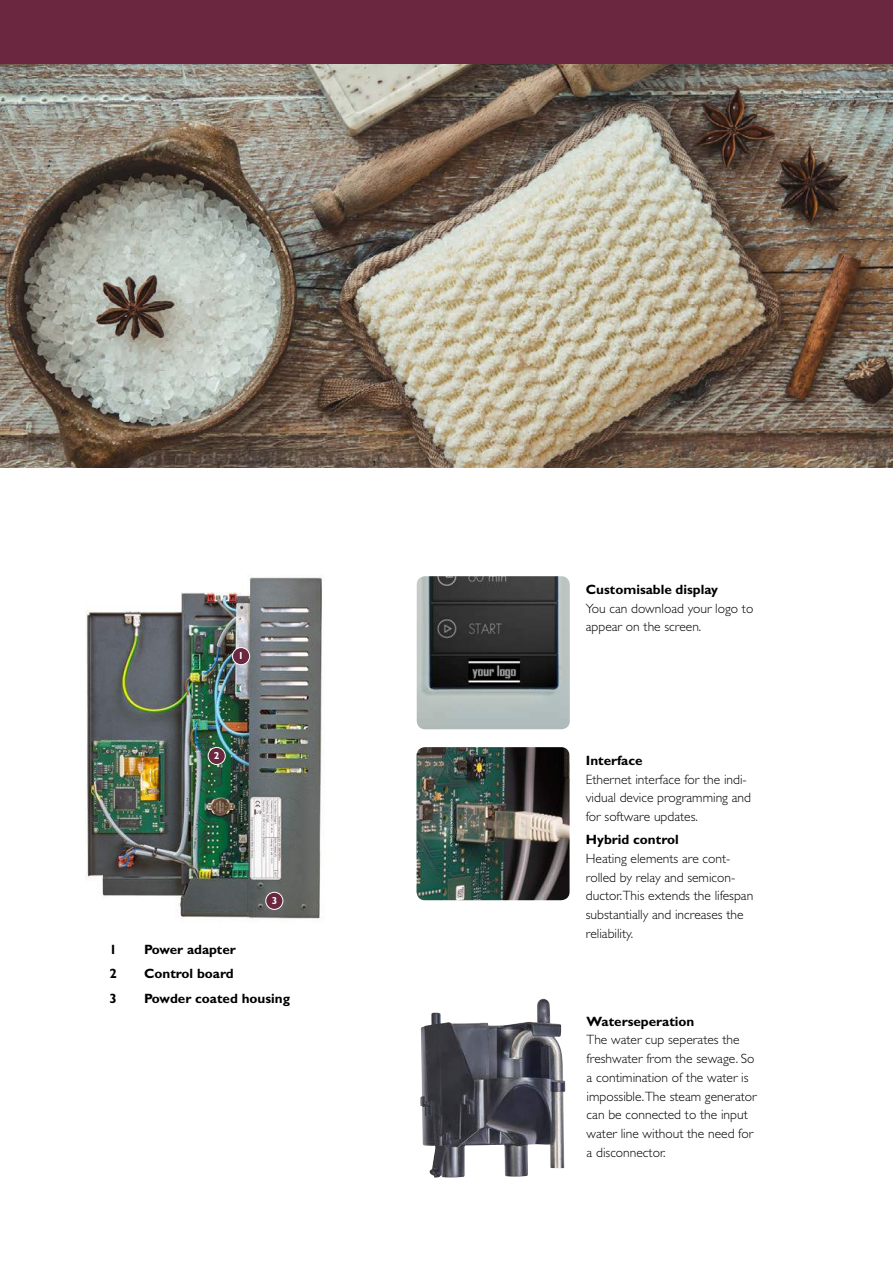
<style>
.page{position:relative;width:893px;height:1263px;background:#fff}
.page>*{position:absolute;margin:0;border:0;box-sizing:border-box;transform-origin:0 0}
.t1{font:300 13.5px/18.8px "Gill Sans Std";color:#000}
.t2{font:700 13.5px "Gill Sans Std";color:#000}
.t3{font:700 10.2px "Gill Sans Std";color:#fff}
</style>
<div class="page">
<img style="left:0;top:64px;width:893px;height:404px">
<div style="left:0;top:0;width:893px;height:64px;background:#6c2740"></div>
<img style="left:420px;top:998px;width:145px;height:180px">
<img style="left:85px;top:577px;width:240px;height:342px">
<div style="left:233px;top:648px;width:17px;height:17px;background:#6c2740;border-radius:50%"></div>
<div style="left:232px;top:647px;width:18px;height:18px;border:1px solid #fff;border-radius:50%"></div>
<div style="left:208px;top:747px;width:17px;height:17px;background:#6c2740;border-radius:50%"></div>
<div style="left:208px;top:747px;width:18px;height:18px;border:1px solid #fff;border-radius:50%"></div>
<div style="left:266px;top:892px;width:17px;height:17px;background:#6c2740;border-radius:50%"></div>
<div style="left:265px;top:892px;width:18px;height:18px;border:1px solid #fff;border-radius:50%"></div>
<img style="left:416px;top:747px;width:154px;height:153px">
<img style="left:417px;top:576px;width:153px;height:153px">
<p class="t3" style="left:238px;top:650px;width:7px">1</p>
<p class="t3" style="left:214px;top:749px;width:7px">2</p>
<p class="t3" style="left:272px;top:894px;width:7px">3</p>
<p class="t2" style="left:110px;top:941px;width:9px">1</p>
<p class="t2" style="left:144px;top:941px;width:93px">Power adapter</p>
<p class="t2" style="left:110px;top:966px;width:9px">2</p>
<p class="t2" style="left:144px;top:966px;width:91px">Control board</p>
<p class="t2" style="left:110px;top:990px;width:9px">3</p>
<p class="t2" style="left:144px;top:990px;width:147px">Powder coated housing</p>
<p class="t2" style="left:586px;top:581px;width:134px">Customisable display</p>
<p class="t1" style="left:586px;top:599px;width:169px">You can download your logo to appear on the screen.</p>
<p class="t2" style="left:586px;top:752px;width:58px">Interface</p>
<p class="t1" style="left:586px;top:770px;width:167px">Ethernet interface for the indi&shy;vidual device programming and for software updates.</p>
<p class="t2" style="left:586px;top:831px;width:94px">Hybrid control</p>
<p class="t1" style="left:586px;top:849px;width:169px">Heating elements are cont&shy;rolled by relay and semicon&shy;ductor.This extends the lifespan substantially and increases the reliability.</p>
<p class="t2" style="left:587px;top:1013px;width:109px">Waterseperation</p>
<p class="t1" style="left:587px;top:1030px;width:172px">The water cup seperates the freshwater from the sewage. So a contimination of the water is impossible.The steam generator can be connected to the input water line without the need for a disconnector.</p>
</div>
